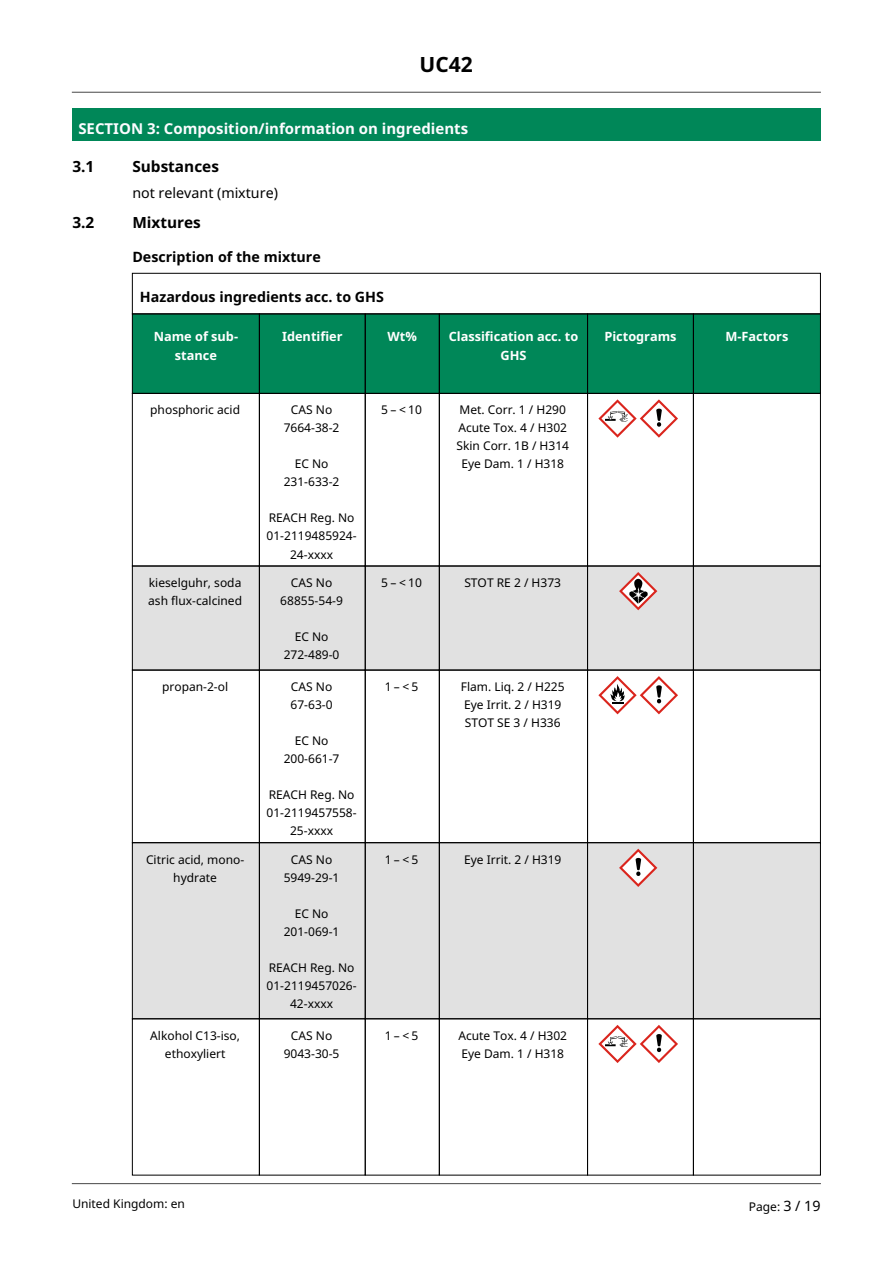
<style>
.page{position:relative;width:893px;height:1264px;background:#fff}
.page>*{position:absolute;margin:0;border:0;box-sizing:border-box;transform-origin:0 0}
.t1{font:700 21px "Noto Sans";color:#000}
.t2{font:700 15.3px "Noto Sans";color:#000}
.t3{font:700 15px "Noto Sans";color:#fcfcff}
.t4{font:700 14.25px "Noto Sans";color:#000}
.t5{font:14.25px "Noto Sans";color:#000}
.t6{font:700 12.75px/19.2px "Noto Sans";color:#fff;text-align:center}
.t7{font:12px/18px "Noto Sans";color:#000;text-align:center}
.s1{font-size:14.25px}
</style>
<div class="page">
<div style="left:72px;top:108px;width:748px;height:33px;background:#008758"></div>
<div style="left:132px;top:314px;width:127px;height:79px;background:#008758"></div>
<div style="left:259px;top:314px;width:106px;height:79px;background:#008758"></div>
<div style="left:365px;top:314px;width:74px;height:79px;background:#008758"></div>
<div style="left:439px;top:314px;width:148px;height:79px;background:#008758"></div>
<div style="left:587px;top:314px;width:106px;height:79px;background:#008758"></div>
<div style="left:693px;top:314px;width:127px;height:79px;background:#008758"></div>
<div style="left:132px;top:566px;width:127px;height:104px;background:#e1e1e1"></div>
<div style="left:259px;top:566px;width:106px;height:104px;background:#e1e1e1"></div>
<div style="left:365px;top:566px;width:74px;height:104px;background:#e1e1e1"></div>
<div style="left:439px;top:566px;width:148px;height:104px;background:#e1e1e1"></div>
<div style="left:587px;top:566px;width:106px;height:104px;background:#e1e1e1"></div>
<div style="left:693px;top:566px;width:127px;height:104px;background:#e1e1e1"></div>
<div style="left:132px;top:842px;width:127px;height:176px;background:#e1e1e1"></div>
<div style="left:259px;top:842px;width:106px;height:176px;background:#e1e1e1"></div>
<div style="left:365px;top:842px;width:74px;height:176px;background:#e1e1e1"></div>
<div style="left:439px;top:842px;width:148px;height:176px;background:#e1e1e1"></div>
<div style="left:587px;top:842px;width:106px;height:176px;background:#e1e1e1"></div>
<div style="left:693px;top:842px;width:127px;height:176px;background:#e1e1e1"></div>
<div style="left:132px;top:273px;width:689px;height:41px;border:1px solid #000"></div>
<div style="left:132px;top:313px;width:128px;height:81px;border:1px solid #000"></div>
<div style="left:259px;top:313px;width:107px;height:81px;border:1px solid #000"></div>
<div style="left:365px;top:313px;width:75px;height:81px;border:1px solid #000"></div>
<div style="left:439px;top:313px;width:149px;height:81px;border:1px solid #000"></div>
<div style="left:587px;top:313px;width:107px;height:81px;border:1px solid #000"></div>
<div style="left:693px;top:313px;width:128px;height:81px;border:1px solid #000"></div>
<div style="left:132px;top:393px;width:128px;height:173px;border:1px solid #000"></div>
<div style="left:259px;top:393px;width:107px;height:173px;border:1px solid #000"></div>
<div style="left:365px;top:393px;width:75px;height:173px;border:1px solid #000"></div>
<div style="left:439px;top:393px;width:149px;height:173px;border:1px solid #000"></div>
<div style="left:587px;top:393px;width:107px;height:173px;border:1px solid #000"></div>
<div style="left:693px;top:393px;width:128px;height:173px;border:1px solid #000"></div>
<div style="left:132px;top:565px;width:128px;height:105px;border:1px solid #000"></div>
<div style="left:259px;top:565px;width:107px;height:105px;border:1px solid #000"></div>
<div style="left:365px;top:565px;width:75px;height:105px;border:1px solid #000"></div>
<div style="left:439px;top:565px;width:149px;height:105px;border:1px solid #000"></div>
<div style="left:587px;top:565px;width:107px;height:105px;border:1px solid #000"></div>
<div style="left:693px;top:565px;width:128px;height:105px;border:1px solid #000"></div>
<div style="left:132px;top:669px;width:128px;height:174px;border:1px solid #000"></div>
<div style="left:259px;top:669px;width:107px;height:174px;border:1px solid #000"></div>
<div style="left:365px;top:669px;width:75px;height:174px;border:1px solid #000"></div>
<div style="left:439px;top:669px;width:149px;height:174px;border:1px solid #000"></div>
<div style="left:587px;top:669px;width:107px;height:174px;border:1px solid #000"></div>
<div style="left:693px;top:669px;width:128px;height:174px;border:1px solid #000"></div>
<div style="left:132px;top:842px;width:128px;height:177px;border:1px solid #000"></div>
<div style="left:259px;top:842px;width:107px;height:177px;border:1px solid #000"></div>
<div style="left:365px;top:842px;width:75px;height:177px;border:1px solid #000"></div>
<div style="left:439px;top:842px;width:149px;height:177px;border:1px solid #000"></div>
<div style="left:587px;top:842px;width:107px;height:177px;border:1px solid #000"></div>
<div style="left:693px;top:842px;width:128px;height:177px;border:1px solid #000"></div>
<div style="left:132px;top:1018px;width:128px;height:157px;border:1px solid #000"></div>
<div style="left:259px;top:1018px;width:107px;height:157px;border:1px solid #000"></div>
<div style="left:365px;top:1018px;width:75px;height:157px;border:1px solid #000"></div>
<div style="left:439px;top:1018px;width:149px;height:157px;border:1px solid #000"></div>
<div style="left:587px;top:1018px;width:107px;height:157px;border:1px solid #000"></div>
<div style="left:693px;top:1018px;width:128px;height:157px;border:1px solid #000"></div>
<svg style="left:598px;top:399px;width:80px;height:38px"></svg>
<svg style="left:619px;top:572px;width:38px;height:38px"></svg>
<svg style="left:598px;top:676px;width:80px;height:38px"></svg>
<svg style="left:619px;top:848px;width:38px;height:38px"></svg>
<svg style="left:598px;top:1025px;width:80px;height:37px"></svg>
<hr style="left:72px;top:92px;width:748px;height:1px;background:#474747">
<hr style="left:72px;top:1183px;width:748px;height:1px;background:#474747">
<h1 class="t1" style="left:419px;top:50px;width:55px">UC42</h1>
<p class="t3" style="left:78px;top:118px;width:391px">SECTION 3: Composition/information on ingredients</p>
<p class="t2" style="left:72px;top:155px;width:23px">3.1</p>
<p class="t2" style="left:132px;top:155px;width:88px">Substances</p>
<p class="t5" style="left:132px;top:182px;width:147px">not relevant (mixture)</p>
<p class="t2" style="left:72px;top:212px;width:23px">3.2</p>
<p class="t2" style="left:132px;top:212px;width:70px">Mixtures</p>
<p class="t4" style="left:132px;top:246px;width:190px">Description of the mixture</p>
<p class="t4" style="left:140px;top:287px;width:246px">Hazardous ingredients acc. to GHS</p>
<p class="t6" style="left:154px;top:326px;width:86px">Name of sub&shy;stance</p>
<p class="t6" style="left:282px;top:326px;width:62px">Identifier</p>
<p class="t6" style="left:388px;top:326px;width:31px">Wt%</p>
<p class="t6" style="left:449px;top:326px;width:131px">Classification acc. to<br>GHS</p>
<p class="t6" style="left:604px;top:326px;width:74px">Pictograms</p>
<p class="t6" style="left:725px;top:326px;width:64px">M-Factors</p>
<p class="t7" style="left:150px;top:401px;width:91px">phosphoric acid</p>
<p class="t7" style="left:284px;top:401px;width:57px">CAS No<br>7664-38-2</p>
<p class="t7" style="left:284px;top:455px;width:57px">EC No<br>231-633-2</p>
<p class="t7" style="left:267px;top:509px;width:91px">REACH Reg. No<br>01-2119485924-<br>24-xxxx</p>
<p class="t7" style="left:148px;top:573px;width:95px;text-align:left">kieselguhr, soda ash flux-calcined</p>
<p class="t7" style="left:280px;top:573px;width:64px">CAS No<br>68855-54-9</p>
<p class="t7" style="left:284px;top:627px;width:57px">EC No<br>272-489-0</p>
<p class="t7" style="left:162px;top:677px;width:68px">propan-2-ol</p>
<p class="t7" style="left:291px;top:677px;width:44px;text-align:left">CAS No<br>67-63-0</p>
<p class="t7" style="left:284px;top:731px;width:57px">EC No<br>200-661-7</p>
<p class="t7" style="left:267px;top:785px;width:91px">REACH Reg. No<br>01-2119457558-<br>25-xxxx</p>
<p class="t7" style="left:146px;top:850px;width:100px">Citric acid, mono&shy;hydrate</p>
<p class="t7" style="left:284px;top:850px;width:57px">CAS No<br>5949-29-1</p>
<p class="t7" style="left:284px;top:904px;width:57px">EC No<br>201-069-1</p>
<p class="t7" style="left:267px;top:958px;width:91px">REACH Reg. No<br>01-2119457026-<br>42-xxxx</p>
<p class="t7" style="left:381px;top:401px;width:42px">5–&lt;10</p>
<p class="t7" style="left:456px;top:401px;width:114px">Met. Corr. 1 / H290<br>Acute Tox. 4 / H302<br>Skin Corr. 1B / H314<br>Eye Dam. 1 / H318</p>
<p class="t7" style="left:381px;top:573px;width:42px">5–&lt;10</p>
<p class="t7" style="left:464px;top:573px;width:98px">STOT RE 2 / H373</p>
<p class="t7" style="left:385px;top:677px;width:35px">1–&lt;5</p>
<p class="t7" style="left:461px;top:677px;width:105px;text-align:left">Flam. Liq. 2 / H225<br>Eye Irrit. 2 / H319<br>STOT SE 3 / H336</p>
<p class="t7" style="left:385px;top:850px;width:35px">1–&lt;5</p>
<p class="t7" style="left:464px;top:850px;width:99px">Eye Irrit. 2 / H319</p>
<p class="t7" style="left:150px;top:1026px;width:91px">Alkohol C13-iso, ethoxyliert</p>
<p class="t7" style="left:284px;top:1026px;width:57px">CAS No<br>9043-30-5</p>
<p class="t7" style="left:385px;top:1026px;width:35px">1–&lt;5</p>
<p class="t7" style="left:458px;top:1026px;width:110px;text-align:left">Acute Tox. 4 / H302<br>Eye Dam. 1 / H318</p>
<p class="t7" style="left:72px;top:1193px;width:114px">United Kingdom: en</p>
<p class="t7" style="left:749px;top:1197px;width:73px">Page: <span class="s1">3 / 19</span></p>
</div>
